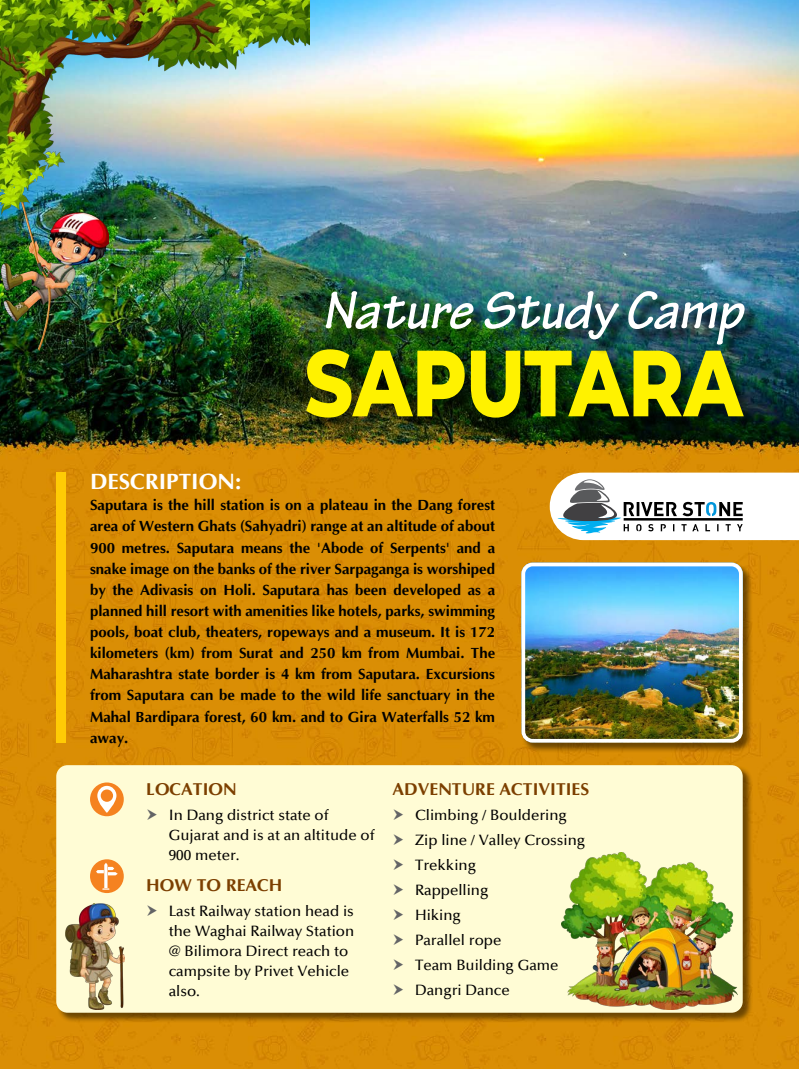
<style>
.page{position:relative;width:799px;height:1069px;background:#fff}
.page>*{position:absolute;margin:0;border:0;box-sizing:border-box;transform-origin:0 0}
.t1{font:800 93.75px "Montserrat";color:#fff200;scale:.8 1}
.t2{font:italic 700 56.25px "Tekton Pro";color:#fff}
.t3{font:700 22.5px "Optima";color:#fff}
.t4{font:700 17.5px "Optima";color:#7c3f00}
.t5{font:700 15px/21.1px "Optima";color:#000;text-align:justify}
.t6{font:500 15px/25px "Optima";color:#000}
</style>
<div class="page">
<img style="left:0;top:0;width:799px;height:1069px">
<div style="left:57px;top:765px;width:696px;height:258px;background:#000;opacity:.5"></div>
<div style="left:56px;top:765px;width:686px;height:247px;background:#fffcd5;border-radius:11px"></div>
<svg style="left:90px;top:859px;width:34px;height:34px"></svg>
<svg style="left:96px;top:862px;width:22px;height:27px"></svg>
<div style="left:90px;top:782px;width:34px;height:34px;background:#f58220;border-radius:50%"></div>
<svg style="left:97px;top:786px;width:19px;height:27px"></svg>
<div style="left:56px;top:472px;width:9px;height:270px;background:#ffcb05"></div>
<svg style="left:550px;top:472px;width:249px;height:68px"></svg>
<img style="left:65px;top:903px;width:59px;height:106px">
<div style="left:522px;top:563px;width:231px;height:190px;background:#000;opacity:.5"></div>
<img style="left:521px;top:563px;width:222px;height:180px">
<div style="left:521px;top:563px;width:222px;height:180px;border:4px solid #fff;border-radius:9px"></div>
<div style="left:309px;top:351px;width:449px;height:82px;background:#000;opacity:.5"></div>
<div style="left:328px;top:293px;width:432px;height:66px;background:#000;opacity:.75"></div>
<img style="left:562px;top:852px;width:175px;height:157px">
<img style="left:1px;top:214px;width:107px;height:136px">
<img style="left:0;top:0;width:309px;height:214px">
<h2 class="t2" style="left:322px;top:277px;width:422px">Nature Study Camp</h2>
<h1 class="t1" style="left:305px;top:321px;width:549px">SAPUTARA</h1>
<h3 class="t3" style="left:90px;top:469px;width:153px">DESCRIPTION:</h3>
<p class="t5" style="left:90px;top:495px;width:407px">Saputara is the hill station is on a plateau in the Dang forest area of Western Ghats (Sahyadri) range at an altitude of about 900 metres. Saputara means the 'Abode of Serpents' and a snake image on the banks of the river Sarpaganga is worshiped by the Adivasis on Holi. Saputara has been developed as a planned hill resort with amenities like hotels, parks, swimming pools, boat club, theaters, ropeways and a museum. It is 172 kilometers (km) from Surat and 250 km from Mumbai. The Maharashtra state border is 4 km from Saputara. Excursions from Saputara can be made to the wild life sanctuary in the Mahal Bardipara forest, 60 km. and to Gira Waterfalls 52 km away.</p>
<p class="t4" style="left:146px;top:780px;width:92px">LOCATION</p>
<p class="t6" style="left:169px;top:805px;width:207px;line-height:20px">In Dang district state of<br>Gujarat and is at an altitude of<br>900 meter.</p>
<p class="t4" style="left:146px;top:876px;width:138px">HOW TO REACH</p>
<p class="t6" style="left:169px;top:901px;width:187px;line-height:20px">Last Railway station head is the Waghai Railway Station @ Bilimora Direct reach to campsite by Privet Vehicle also.</p>
<p class="t4" style="left:392px;top:780px;width:198px">ADVENTURE ACTIVITIES</p>
<p class="t6" style="left:415px;top:803px;width:172px">Climbing / Bouldering<br>Zip line / Valley Crossing<br>Trekking<br>Rappelling<br>Hiking<br>Parallel rope<br>Team Building Game<br>Dangri Dance</p>
</div>
